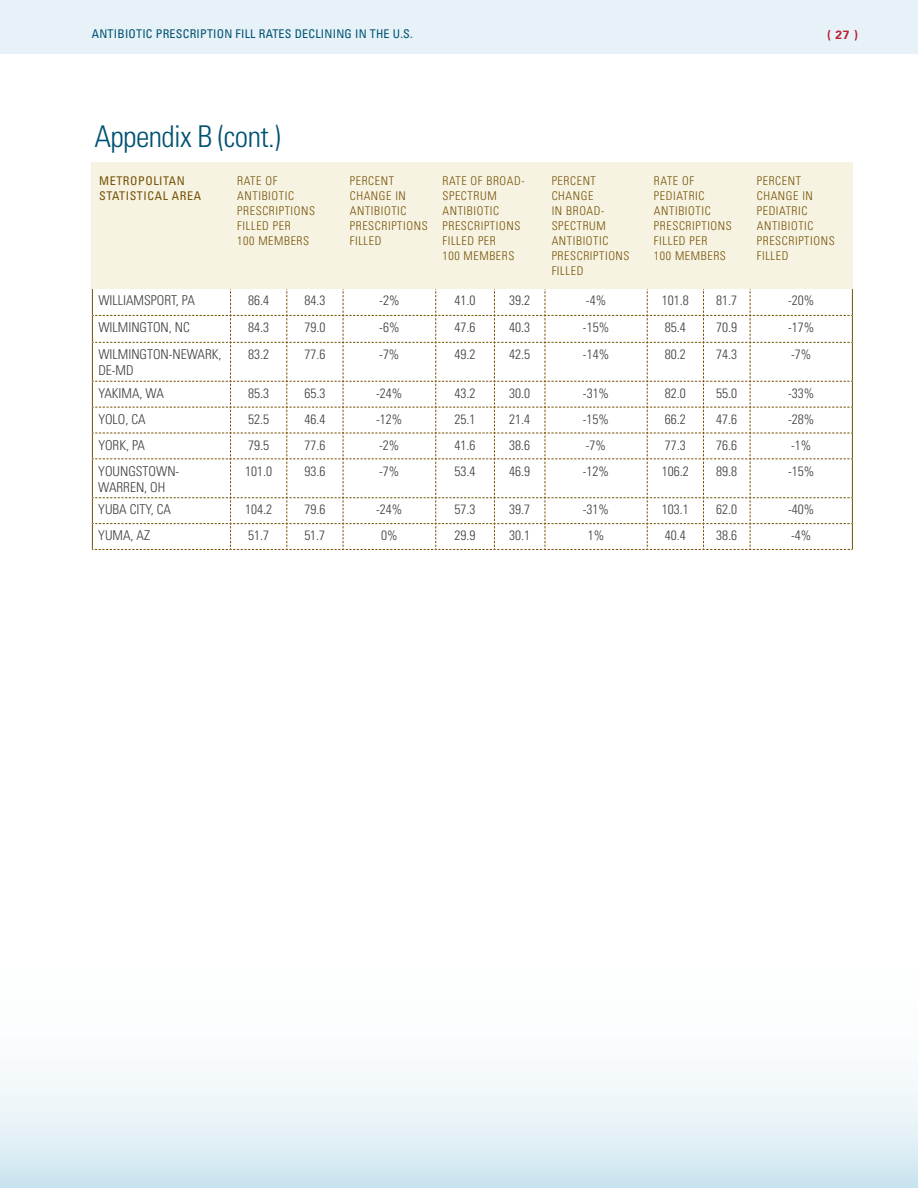
<style>
.page{position:relative;width:918px;height:1188px;background:#fff}
.page>*{position:absolute;margin:0;border:0;box-sizing:border-box;transform-origin:0 0}
.t1{font:300 condensed 30px "Univers";letter-spacing:-.02em;color:#005273}
.t2{font:300 condensed 13.5px/16.2px "Univers";color:#3e3e3f}
.t3{font:300 condensed 12px/15px "Univers";letter-spacing:.05em;color:#755204}
.t4{font:condensed 12px "Univers";letter-spacing:.02em;color:#005273}
.t5{font:condensed 12px/15px "Univers";letter-spacing:.05em;color:#755204}
.t6{font:700 12px "Univers";color:#ba1f33}
</style>
<div class="page">
<div style="left:0;top:0;width:918px;height:54px;background:#e6f2f7"></div>
<svg style="left:92px;top:162px;width:761px;height:388px"></svg>
<div style="left:750px;top:162px;width:102px;height:127px;background:#f7f3e3"></div>
<div style="left:647px;top:162px;width:103px;height:127px;background:#f7f3e3"></div>
<div style="left:545px;top:162px;width:102px;height:127px;background:#f7f3e3"></div>
<div style="left:436px;top:162px;width:109px;height:127px;background:#f7f3e3"></div>
<div style="left:343px;top:162px;width:93px;height:127px;background:#f7f3e3"></div>
<div style="left:231px;top:162px;width:112px;height:127px;background:#f7f3e3"></div>
<div style="left:92px;top:162px;width:139px;height:127px;background:#f7f3e3"></div>
<svg style="left:0;top:1074px;width:918px;height:114px"></svg>
<p class="t4" style="left:92px;top:26px;width:323px">ANTIBIOTIC PRESCRIPTION FILL RATES DECLINING IN THE U.S.</p>
<p class="t6" style="left:827px;top:27px;width:33px">( 27 )</p>
<p class="t1" style="left:94px;top:119px;width:188px">Appendix B (cont.)</p>
<p class="t5" style="left:99px;top:173px;width:103px">METROPOLITAN<br>STATISTICAL AREA</p>
<p class="t3" style="left:237px;top:173px;width:79px">RATE OF<br>ANTIBIOTIC<br>PRESCRIPTIONS<br>FILLED PER<br>100 MEMBERS</p>
<p class="t3" style="left:442px;top:173px;width:84px">RATE OF BROAD-<br>SPECTRUM<br>ANTIBIOTIC<br>PRESCRIPTIONS<br>FILLED PER<br>100 MEMBERS</p>
<p class="t2" style="left:98px;top:292px;width:98px">WILLIAMSPORT, PA</p>
<p class="t2" style="left:98px;top:319px;width:93px">WILMINGTON, NC</p>
<p class="t2" style="left:98px;top:346px;width:125px">WILMINGTON-NEWARK,<br>DE-MD</p>
<p class="t2" style="left:98px;top:385px;width:67px">YAKIMA, WA</p>
<p class="t2" style="left:98px;top:411px;width:49px">YOLO, CA</p>
<p class="t2" style="left:98px;top:437px;width:48px">YORK, PA</p>
<p class="t2" style="left:98px;top:463px;width:83px">YOUNGSTOWN-<br>WARREN, OH</p>
<p class="t2" style="left:98px;top:502px;width:74px">YUBA CITY, CA</p>
<p class="t2" style="left:98px;top:527px;width:53px">YUMA, AZ</p>
<p class="t3" style="left:350px;top:173px;width:79px">PERCENT<br>CHANGE IN<br>ANTIBIOTIC<br>PRESCRIPTIONS<br>FILLED</p>
<p class="t2" style="left:379px;top:292px;width:22px">-2%</p>
<p class="t2" style="left:379px;top:319px;width:22px">-6%</p>
<p class="t2" style="left:379px;top:346px;width:22px">-7%</p>
<p class="t2" style="left:376px;top:385px;width:28px">-24%</p>
<p class="t2" style="left:376px;top:411px;width:28px">-12%</p>
<p class="t2" style="left:379px;top:437px;width:22px">-2%</p>
<p class="t2" style="left:379px;top:463px;width:22px">-7%</p>
<p class="t2" style="left:376px;top:502px;width:28px">-24%</p>
<p class="t2" style="left:381px;top:527px;width:18px">0%</p>
<p class="t2" style="left:248px;top:292px;width:22px">86.4</p>
<p class="t2" style="left:248px;top:319px;width:22px">84.3</p>
<p class="t2" style="left:248px;top:346px;width:22px">83.2</p>
<p class="t2" style="left:248px;top:385px;width:22px">85.3</p>
<p class="t2" style="left:248px;top:411px;width:22px">52.5</p>
<p class="t2" style="left:248px;top:437px;width:22px">79.5</p>
<p class="t2" style="left:245px;top:463px;width:28px">101.0</p>
<p class="t2" style="left:245px;top:502px;width:28px">104.2</p>
<p class="t2" style="left:248px;top:527px;width:22px">51.7</p>
<p class="t2" style="left:304px;top:292px;width:22px">84.3</p>
<p class="t2" style="left:304px;top:319px;width:22px">79.0</p>
<p class="t2" style="left:304px;top:346px;width:22px">77.6</p>
<p class="t2" style="left:304px;top:385px;width:22px">65.3</p>
<p class="t2" style="left:304px;top:411px;width:22px">46.4</p>
<p class="t2" style="left:304px;top:437px;width:22px">77.6</p>
<p class="t2" style="left:304px;top:463px;width:22px">93.6</p>
<p class="t2" style="left:304px;top:502px;width:22px">79.6</p>
<p class="t2" style="left:304px;top:527px;width:22px">51.7</p>
<p class="t2" style="left:455px;top:292px;width:22px">41.0</p>
<p class="t2" style="left:455px;top:319px;width:22px">47.6</p>
<p class="t2" style="left:455px;top:346px;width:22px">49.2</p>
<p class="t2" style="left:455px;top:385px;width:22px">43.2</p>
<p class="t2" style="left:455px;top:411px;width:22px">25.1</p>
<p class="t2" style="left:455px;top:437px;width:22px">41.6</p>
<p class="t2" style="left:455px;top:463px;width:22px">53.4</p>
<p class="t2" style="left:455px;top:502px;width:22px">57.3</p>
<p class="t2" style="left:455px;top:527px;width:22px">29.9</p>
<p class="t2" style="left:509px;top:292px;width:22px">39.2</p>
<p class="t2" style="left:509px;top:319px;width:22px">40.3</p>
<p class="t2" style="left:509px;top:346px;width:22px">42.5</p>
<p class="t2" style="left:509px;top:385px;width:22px">30.0</p>
<p class="t2" style="left:509px;top:411px;width:22px">21.4</p>
<p class="t2" style="left:509px;top:437px;width:22px">38.6</p>
<p class="t2" style="left:509px;top:463px;width:22px">46.9</p>
<p class="t2" style="left:509px;top:502px;width:22px">39.7</p>
<p class="t2" style="left:509px;top:527px;width:22px">30.1</p>
<p class="t3" style="left:552px;top:173px;width:79px">PERCENT<br>CHANGE<br>IN BROAD-<br>SPECTRUM<br>ANTIBIOTIC<br>PRESCRIPTIONS<br>FILLED</p>
<p class="t2" style="left:586px;top:292px;width:22px">-4%</p>
<p class="t2" style="left:583px;top:319px;width:28px">-15%</p>
<p class="t2" style="left:583px;top:346px;width:28px">-14%</p>
<p class="t2" style="left:583px;top:385px;width:28px">-31%</p>
<p class="t2" style="left:583px;top:411px;width:28px">-15%</p>
<p class="t2" style="left:586px;top:437px;width:22px">-7%</p>
<p class="t2" style="left:583px;top:463px;width:28px">-12%</p>
<p class="t2" style="left:583px;top:502px;width:28px">-31%</p>
<p class="t2" style="left:588px;top:527px;width:18px">1%</p>
<p class="t3" style="left:654px;top:173px;width:79px">RATE OF<br>PEDIATRIC<br>ANTIBIOTIC<br>PRESCRIPTIONS<br>FILLED PER<br>100 MEMBERS</p>
<p class="t2" style="left:662px;top:292px;width:28px">101.8</p>
<p class="t2" style="left:665px;top:319px;width:22px">85.4</p>
<p class="t2" style="left:665px;top:346px;width:22px">80.2</p>
<p class="t2" style="left:665px;top:385px;width:22px">82.0</p>
<p class="t2" style="left:665px;top:411px;width:22px">66.2</p>
<p class="t2" style="left:665px;top:437px;width:22px">77.3</p>
<p class="t2" style="left:662px;top:463px;width:28px">106.2</p>
<p class="t2" style="left:662px;top:502px;width:28px">103.1</p>
<p class="t2" style="left:665px;top:527px;width:22px">40.4</p>
<p class="t2" style="left:716px;top:292px;width:22px">81.7</p>
<p class="t2" style="left:716px;top:319px;width:22px">70.9</p>
<p class="t2" style="left:716px;top:346px;width:22px">74.3</p>
<p class="t2" style="left:716px;top:385px;width:22px">55.0</p>
<p class="t2" style="left:716px;top:411px;width:22px">47.6</p>
<p class="t2" style="left:716px;top:437px;width:22px">76.6</p>
<p class="t2" style="left:716px;top:463px;width:22px">89.8</p>
<p class="t2" style="left:716px;top:502px;width:22px">62.0</p>
<p class="t2" style="left:716px;top:527px;width:22px">38.6</p>
<p class="t3" style="left:757px;top:173px;width:79px">PERCENT<br>CHANGE IN<br>PEDIATRIC<br>ANTIBIOTIC<br>PRESCRIPTIONS<br>FILLED</p>
<p class="t2" style="left:788px;top:292px;width:28px">-20%</p>
<p class="t2" style="left:788px;top:319px;width:28px">-17%</p>
<p class="t2" style="left:791px;top:346px;width:22px">-7%</p>
<p class="t2" style="left:788px;top:385px;width:28px">-33%</p>
<p class="t2" style="left:788px;top:411px;width:28px">-28%</p>
<p class="t2" style="left:791px;top:437px;width:22px">-1%</p>
<p class="t2" style="left:788px;top:463px;width:28px">-15%</p>
<p class="t2" style="left:788px;top:502px;width:28px">-40%</p>
<p class="t2" style="left:791px;top:527px;width:22px">-4%</p>
</div>
